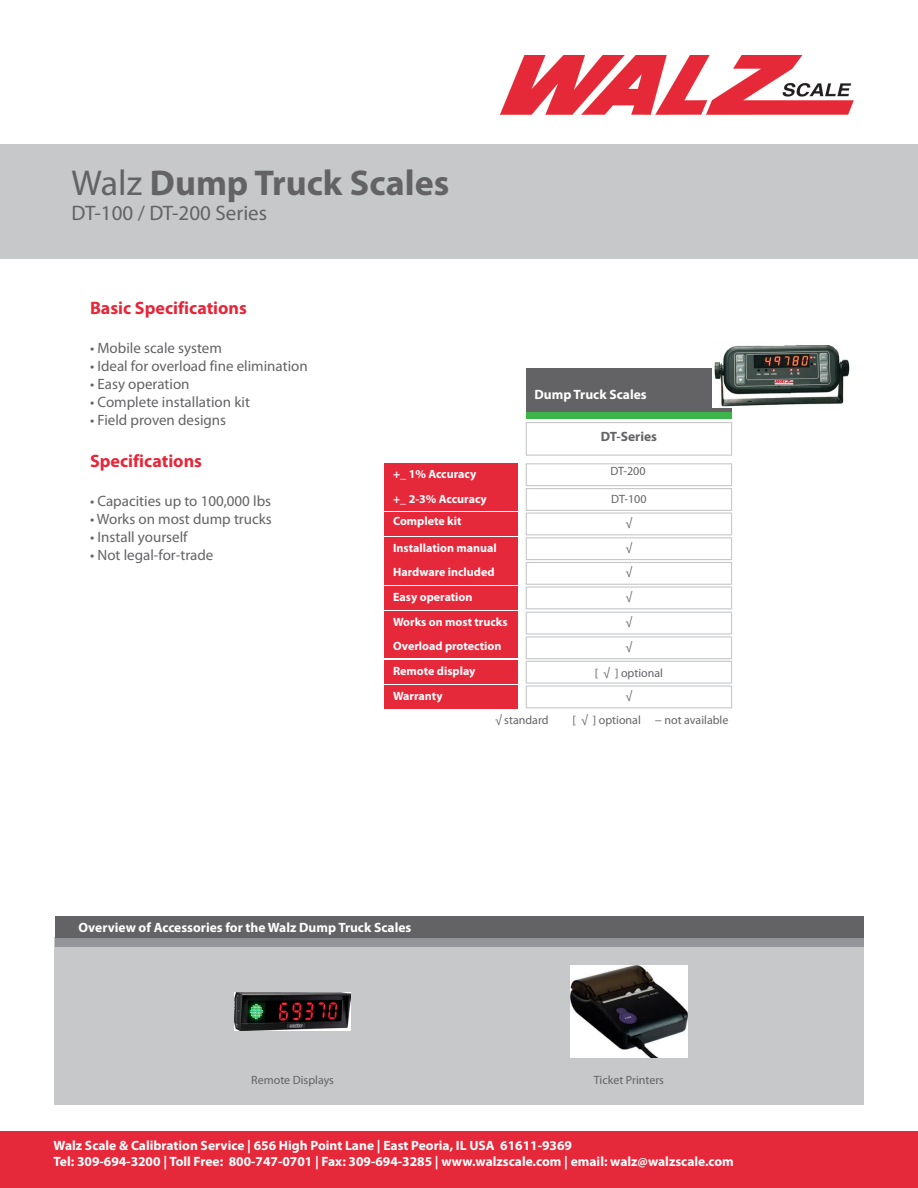
<style>
.page{position:relative;width:918px;height:1188px;background:#fff}
.page>*{position:absolute;margin:0;border:0;box-sizing:border-box;transform-origin:0 0}
.t1{font:700 36px "Myriad Pro";color:#636366}
.t2{font:21px "Myriad Pro";color:#636366}
.t3{font:700 18px "Myriad Pro";color:#e6273a}
.t4{font:15px "Myriad Pro";color:#636366}
.t5{font:700 13.5px "Myriad Pro";color:#fff}
.t6{font:700 13.5px "Myriad Pro";color:#636366}
.t7{font:700 12px "Myriad Pro";color:#fff}
.t8{font:12px "Myriad Pro";color:#636366}
.s1{font-weight:400}
</style>
<div class="page">
<div style="left:54px;top:938px;width:810px;height:167px;background:#c7c8ca"></div>
<img style="left:501px;top:56px;width:352px;height:59px">
<div style="left:0;top:144px;width:918px;height:114px;background:#c7c8ca"></div>
<div style="left:0;top:1131px;width:918px;height:57px;background:#e5283a"></div>
<div style="left:55px;top:929px;width:809px;height:17px;background:#939598"></div>
<div style="left:55px;top:916px;width:809px;height:22px;background:#636366"></div>
<img style="left:234px;top:992px;width:117px;height:38px">
<img style="left:571px;top:965px;width:116px;height:92px">
<div style="left:384px;top:463px;width:134px;height:23px;background:#e5283a"></div>
<div style="left:526px;top:408px;width:206px;height:11px;background:#3db54a"></div>
<div style="left:526px;top:368px;width:206px;height:43px;background:#636366"></div>
<img style="left:713px;top:345px;width:137px;height:63px">
<div style="left:384px;top:488px;width:134px;height:23px;background:#e5283a"></div>
<div style="left:384px;top:512px;width:134px;height:24px;background:#e5283a"></div>
<div style="left:384px;top:537px;width:134px;height:23px;background:#e5283a"></div>
<div style="left:384px;top:562px;width:134px;height:23px;background:#e5283a"></div>
<div style="left:384px;top:586px;width:134px;height:24px;background:#e5283a"></div>
<div style="left:384px;top:635px;width:134px;height:23px;background:#e5283a"></div>
<div style="left:384px;top:611px;width:134px;height:24px;background:#e5283a"></div>
<div style="left:384px;top:661px;width:134px;height:23px;background:#e5283a"></div>
<div style="left:384px;top:685px;width:134px;height:24px;background:#e5283a"></div>
<div style="left:526px;top:422px;width:206px;height:34px;border:1px solid #c7c8ca"></div>
<div style="left:526px;top:463px;width:206px;height:23px;border:1px solid #c7c8ca"></div>
<div style="left:526px;top:488px;width:206px;height:23px;border:1px solid #c7c8ca"></div>
<div style="left:526px;top:513px;width:206px;height:22px;border:1px solid #c7c8ca"></div>
<div style="left:526px;top:537px;width:206px;height:23px;border:1px solid #c7c8ca"></div>
<div style="left:526px;top:562px;width:206px;height:23px;border:1px solid #c7c8ca"></div>
<div style="left:526px;top:586px;width:206px;height:23px;border:1px solid #c7c8ca"></div>
<div style="left:526px;top:612px;width:206px;height:23px;border:1px solid #c7c8ca"></div>
<div style="left:526px;top:636px;width:206px;height:23px;border:1px solid #c7c8ca"></div>
<div style="left:526px;top:661px;width:206px;height:23px;border:1px solid #c7c8ca"></div>
<div style="left:526px;top:685px;width:206px;height:23px;border:1px solid #c7c8ca"></div>
<p class="t1" style="left:72px;top:159px;width:379px"><span class="s1">Walz</span> Dump Truck Scales</p>
<p class="t2" style="left:72px;top:200px;width:197px">DT-100 / DT-200 Series</p>
<p class="t3" style="left:90px;top:296px;width:158px">Basic Specifications</p>
<p class="t4" style="left:90px;top:339px;width:133px">• Mobile scale system</p>
<p class="t4" style="left:90px;top:357px;width:219px">• Ideal for overload fine elimination</p>
<p class="t4" style="left:90px;top:375px;width:101px">• Easy operation</p>
<p class="t4" style="left:90px;top:393px;width:162px">• Complete installation kit</p>
<p class="t4" style="left:90px;top:411px;width:138px">• Field proven designs</p>
<p class="t3" style="left:90px;top:449px;width:113px">Specifications</p>
<p class="t4" style="left:90px;top:492px;width:183px">• Capacities up to 100,000 lbs</p>
<p class="t4" style="left:90px;top:510px;width:183px">• Works on most dump trucks</p>
<p class="t4" style="left:90px;top:528px;width:99px">• Install yourself</p>
<p class="t4" style="left:90px;top:546px;width:125px">• Not legal-for-trade</p>
<p class="t7" style="left:393px;top:466px;width:85px">+_ 1% Accuracy</p>
<p class="t7" style="left:393px;top:491px;width:95px">+_ 2-3% Accuracy</p>
<p class="t7" style="left:393px;top:513px;width:70px">Complete kit</p>
<p class="t7" style="left:393px;top:540px;width:105px">Installation manual</p>
<p class="t7" style="left:393px;top:564px;width:103px">Hardware included</p>
<p class="t7" style="left:393px;top:589px;width:81px">Easy operation</p>
<p class="t7" style="left:393px;top:638px;width:110px">Overload protection</p>
<p class="t7" style="left:393px;top:614px;width:116px">Works on most trucks</p>
<p class="t7" style="left:393px;top:664px;width:84px">Remote display</p>
<p class="t7" style="left:393px;top:688px;width:51px">Warranty</p>
<p class="t5" style="left:534px;top:386px;width:114px">Dump Truck Scales</p>
<p class="t6" style="left:601px;top:428px;width:58px">DT-Series</p>
<p class="t8" style="left:610px;top:464px;width:37px">DT-200</p>
<p class="t8" style="left:611px;top:491px;width:37px">DT-100</p>
<p class="t8" style="left:626px;top:516px;width:8px">√</p>
<p class="t8" style="left:626px;top:541px;width:8px">√</p>
<p class="t8" style="left:626px;top:565px;width:8px">√</p>
<p class="t8" style="left:626px;top:590px;width:8px">√</p>
<p class="t8" style="left:626px;top:615px;width:8px">√</p>
<p class="t8" style="left:626px;top:640px;width:8px">√</p>
<p class="t8" style="left:595px;top:665px;width:70px">[ √ ] optional</p>
<p class="t8" style="left:626px;top:689px;width:8px">√</p>
<p class="t5" style="left:79px;top:919px;width:334px">Overview of Accessories for the Walz Dump Truck Scales</p>
<p class="t8" style="left:495px;top:713px;width:55px">√ standard</p>
<p class="t8" style="left:573px;top:713px;width:70px">[ √ ] optional</p>
<p class="t8" style="left:655px;top:713px;width:75px">− not available</p>
<p class="t8" style="left:251px;top:1072px;width:84px">Remote Displays</p>
<p class="t8" style="left:594px;top:1072px;width:72px">Ticket Printers</p>
<p class="t5" style="left:54px;top:1137px;width:520px">Walz Scale &amp; Calibration Service | 656 High Point Lane | East Peoria, IL USA 61611-9369</p>
<p class="t5" style="left:54px;top:1153px;width:682px">Tel: 309-694-3200 | Toll Free: 800-747-0701 | Fax: 309-694-3285 | www.walzscale.com | email: walz@walzscale.com</p>
</div>
